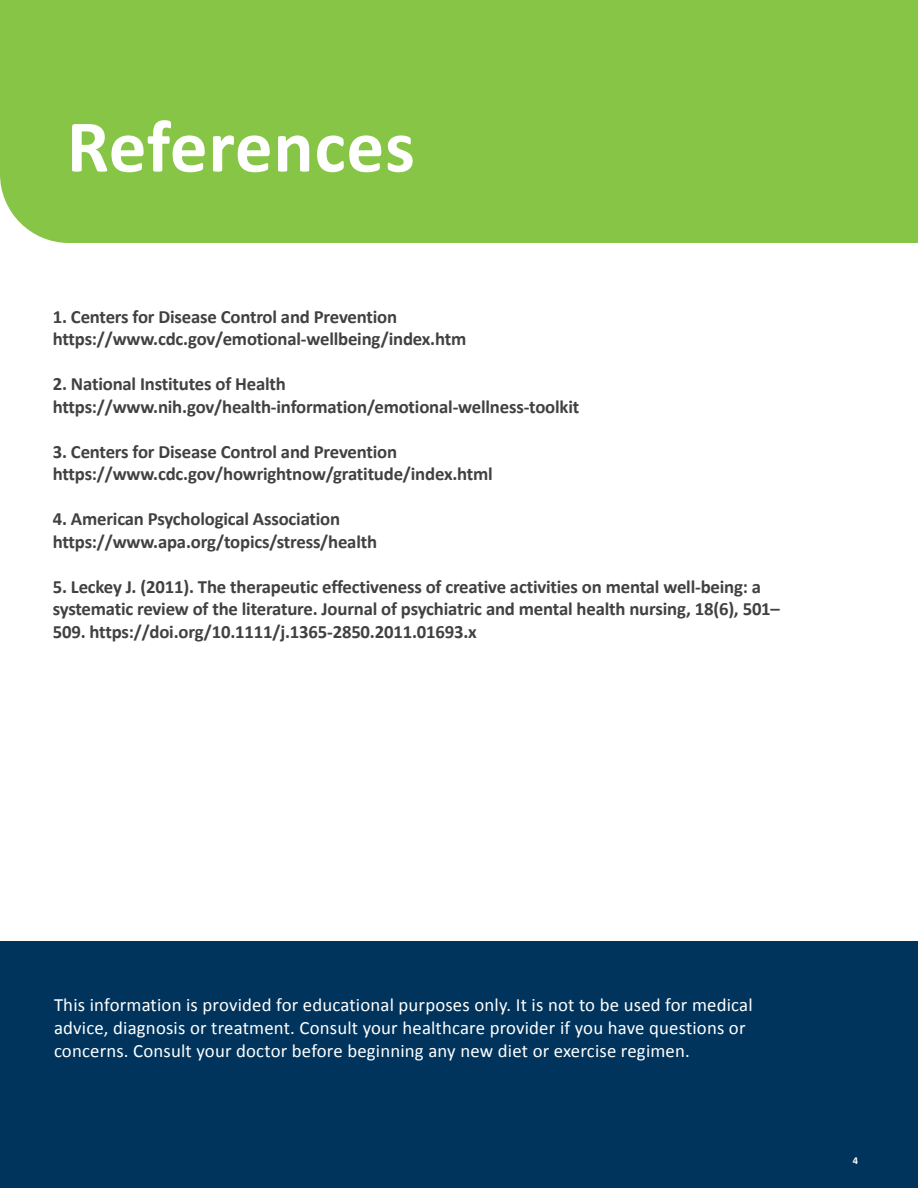
<style>
.page{position:relative;width:918px;height:1188px;background:#fff}
.page>*{position:absolute;margin:0;border:0;box-sizing:border-box;transform-origin:0 0}
.t1{font:700 75px "Calibri";letter-spacing:.01em;color:#fff}
.t2{font:700 18.75px/22.5px "Calibri";letter-spacing:-.01em;color:#414042}
.t3{font:18.75px/22.8px "Calibri";letter-spacing:.01em;color:#fff}
.t4{font:700 10.5px "Calibri";color:#fff}
</style>
<div class="page">
<div style="left:0;top:941px;width:918px;height:247px;background:#00345c"></div>
<div style="left:0;top:0;width:918px;height:243px;background:#87c546"></div>
<h1 class="t1" style="left:67px;top:94px;width:350px">References</h1>
<p class="t2" style="left:53px;top:305px;width:415px">1. Centers for Disease Control and Prevention https://www.cdc.gov/emotional-wellbeing/index.htm</p>
<p class="t2" style="left:53px;top:372px;width:528px">2. National Institutes of Health https://www.nih.gov/health-information/emotional-wellness-toolkit</p>
<p class="t2" style="left:53px;top:440px;width:442px">3. Centers for Disease Control and Prevention https://www.cdc.gov/howrightnow/gratitude/index.html</p>
<p class="t2" style="left:53px;top:507px;width:326px">4. American Psychological Association https://www.apa.org/topics/stress/health</p>
<p class="t2" style="left:53px;top:575px;width:729px">5. Leckey J. (2011). The therapeutic effectiveness of creative activities on mental well-being: a systematic review of the literature. Journal of psychiatric and mental health nursing, 18(6), 501–<br>509. https://doi.org/10.1111/j.1365-2850.2011.01693.x</p>
<p class="t3" style="left:54px;top:993px;width:700px">This information is provided for educational purposes only. It is not to be used for medical advice, diagnosis or treatment. Consult your healthcare provider if you have questions or concerns. Consult your doctor before beginning any new diet or exercise regimen.</p>
<p class="t4" style="left:853px;top:1153px;width:7px">4</p>
</div>
